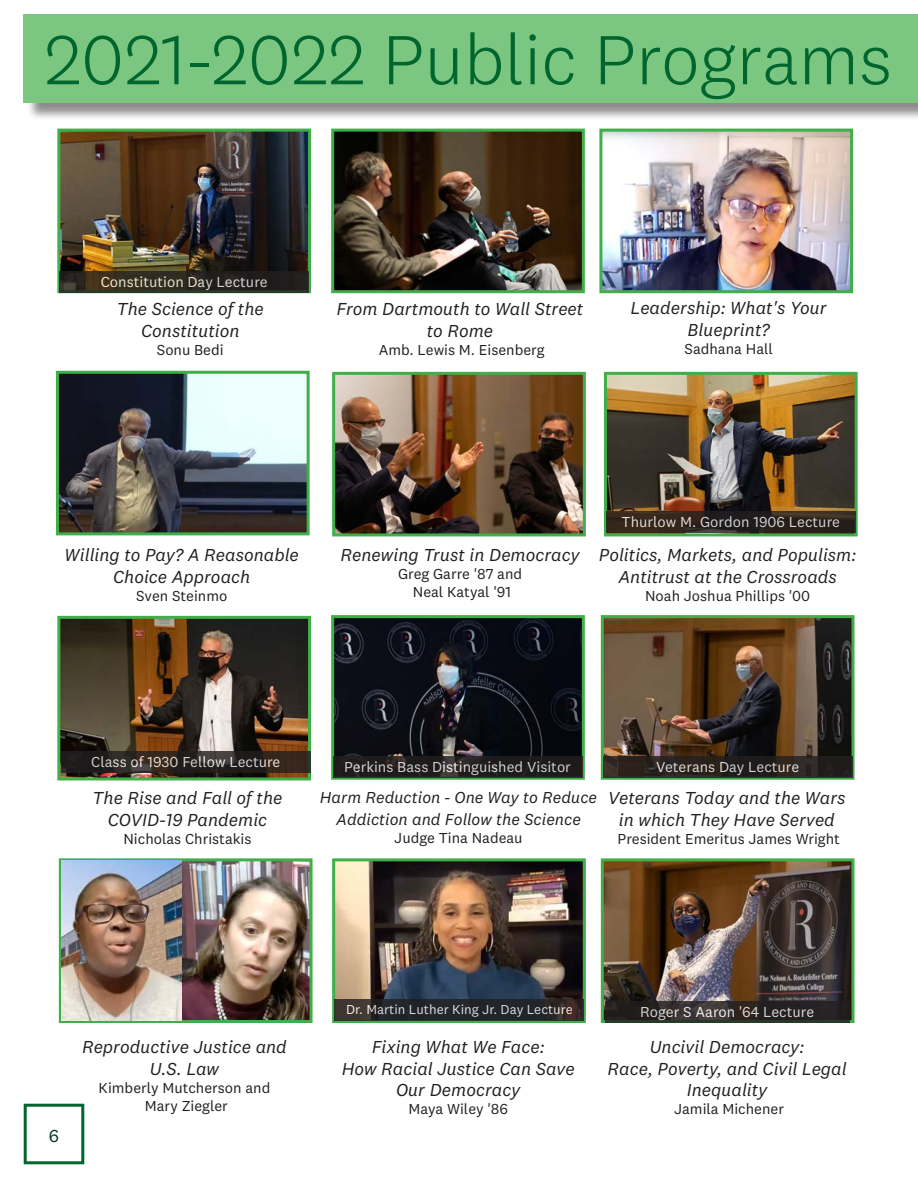
<style>
.page{position:relative;width:918px;height:1188px;background:#fff}
.page>*{position:absolute;margin:0;border:0;box-sizing:border-box;transform-origin:0 0}
.Page_Header{font:300 72px "National 2";color:#00662d}
.Public_Programs_titl{font:italic 18px/21.6px "National 2";color:#231f20;text-align:center}
.t1{font:18px "National 2";color:#003120}
.Public_Programs_titl-2{font:italic 16.5px/21.6px "National 2";color:#231f20;text-align:center}
.Public_Programs_Spea{font:15px "National 2";color:#231f20}
.t2{font:15px "National 2";color:#fff}
.t3{font:13.5px "National 2";color:#fff}
</style>
<div class="page">
<div style="left:24px;top:1104px;width:60px;height:60px;border:3px solid #00662d"></div>
<div style="left:26px;top:16px;width:892px;height:105px;background:#231f20;opacity:.75"></div>
<div style="left:24px;top:14px;width:894px;height:88px;background:#7bc782"></div>
<img style="left:61px;top:133px;width:246px;height:138px">
<div style="left:57px;top:129px;width:254px;height:164px;border:3px solid #40ae49"></div>
<img style="left:335px;top:133px;width:246px;height:156px">
<div style="left:331px;top:129px;width:254px;height:164px;border:3px solid #40ae49"></div>
<img style="left:603px;top:133px;width:246px;height:156px">
<div style="left:599px;top:129px;width:254px;height:164px;border:3px solid #40ae49"></div>
<img style="left:182px;top:862px;width:127px;height:157px">
<div style="left:59px;top:858px;width:254px;height:165px;border:3px solid #40ae49"></div>
<img style="left:336px;top:376px;width:246px;height:156px">
<div style="left:332px;top:372px;width:254px;height:164px;border:3px solid #40ae49"></div>
<img style="left:608px;top:376px;width:246px;height:135px">
<div style="left:604px;top:372px;width:254px;height:164px;border:3px solid #40ae49"></div>
<img style="left:61px;top:620px;width:246px;height:156px">
<div style="left:57px;top:616px;width:254px;height:164px;border:3px solid #40ae49"></div>
<img style="left:605px;top:619px;width:246px;height:137px">
<div style="left:601px;top:615px;width:254px;height:165px;border:3px solid #40ae49"></div>
<img style="left:336px;top:862px;width:246px;height:138px">
<div style="left:332px;top:858px;width:254px;height:165px;border:3px solid #40ae49"></div>
<img style="left:605px;top:862px;width:246px;height:157px">
<div style="left:601px;top:858px;width:254px;height:165px;border:3px solid #40ae49"></div>
<img style="left:335px;top:619px;width:246px;height:137px">
<div style="left:331px;top:615px;width:254px;height:165px;border:3px solid #40ae49"></div>
<svg style="left:605px;top:1001px;width:245px;height:21px;background:#2b2826"></svg>
<img style="left:60px;top:375px;width:246px;height:156px">
<div style="left:56px;top:371px;width:254px;height:164px;border:3px solid #40ae49"></div>
<img style="left:61px;top:860px;width:121px;height:161px">
<svg style="left:60px;top:271px;width:249px;height:21px;background:#2c281f"></svg>
<svg style="left:335px;top:1000px;width:249px;height:21px;background:#2a282a"></svg>
<svg style="left:603px;top:756px;width:249px;height:21px;background:#28221f"></svg>
<div style="left:333px;top:756px;width:249px;height:21px;background:#231f20"></div>
<svg style="left:61px;top:751px;width:249px;height:21px;background:#2c2421"></svg>
<svg style="left:606px;top:511px;width:249px;height:21px;background:#2d231d"></svg>
<p class="Page_Header" style="left:44px;top:19px;width:850px">2021-2022 Public Programs</p>
<p class="t2" style="left:101px;top:273px;width:168px">Constitution Day Lecture</p>
<p class="Public_Programs_titl" style="left:117px;top:298px;width:149px">The Science of the<br>Constitution</p>
<p class="Public_Programs_Spea" style="left:157px;top:341px;width:68px">Sonu Bedi</p>
<p class="Public_Programs_titl" style="left:336px;top:298px;width:249px">From Dartmouth to Wall Street to Rome</p>
<p class="Public_Programs_Spea" style="left:379px;top:341px;width:167px">Amb. Lewis M. Eisenberg</p>
<p class="Public_Programs_titl" style="left:631px;top:297px;width:198px">Leadership: What's Your<br>Blueprint?</p>
<p class="Public_Programs_Spea" style="left:685px;top:340px;width:90px">Sadhana Hall</p>
<p class="Public_Programs_titl" style="left:65px;top:544px;width:236px">Willing to Pay? A Reasonable<br>Choice Approach</p>
<p class="Public_Programs_Spea" style="left:136px;top:587px;width:93px">Sven Steinmo</p>
<p class="Public_Programs_titl" style="left:341px;top:544px;width:241px">Renewing Trust in Democracy</p>
<p class="Public_Programs_Spea" style="left:398px;top:565px;width:126px">Greg Garre '87 and</p>
<p class="Public_Programs_Spea" style="left:413px;top:583px;width:100px">Neal Katyal '91</p>
<p class="t2" style="left:622px;top:513px;width:220px">Thurlow M. Gordon 1906 Lecture</p>
<p class="Public_Programs_titl" style="left:599px;top:544px;width:259px">Politics, Markets, and Populism:<br>Antitrust at the Crossroads</p>
<p class="Public_Programs_Spea" style="left:645px;top:587px;width:167px">Noah Joshua Phillips '00</p>
<p class="t2" style="left:91px;top:753px;width:191px">Class of 1930 Fellow Lecture</p>
<p class="Public_Programs_titl" style="left:93px;top:787px;width:191px">The Rise and Fall of the<br>COVID-19 Pandemic</p>
<p class="Public_Programs_Spea" style="left:123px;top:830px;width:130px">Nicholas Christakis</p>
<p class="t2" style="left:344px;top:758px;width:228px">Perkins Bass Distinguished Visitor</p>
<p class="t2" style="left:656px;top:758px;width:145px">Veterans Day Lecture</p>
<p class="Public_Programs_titl-2" style="left:320px;top:787px;width:279px">Harm Reduction - One Way to Reduce<br>Addiction and Follow the Science</p>
<p class="Public_Programs_Spea" style="left:394px;top:829px;width:130px">Judge Tina Nadeau</p>
<p class="Public_Programs_titl" style="left:608px;top:787px;width:239px">Veterans Today and the Wars in which They Have Served</p>
<p class="Public_Programs_Spea" style="left:618px;top:830px;width:224px">President Emeritus James Wright</p>
<p class="t1" style="left:49px;top:1125px;width:12px">6</p>
<p class="Public_Programs_titl" style="left:82px;top:1036px;width:206px">Reproductive Justice and</p>
<p class="Public_Programs_titl" style="left:150px;top:1058px;width:71px">U.S. Law</p>
<p class="Public_Programs_Spea" style="left:99px;top:1079px;width:173px">Kimberly Mutcherson and</p>
<p class="Public_Programs_Spea" style="left:145px;top:1097px;width:85px">Mary Ziegler</p>
<p class="t3" style="left:346px;top:1002px;width:228px">Dr. Martin Luther King Jr. Day Lecture</p>
<p class="Public_Programs_titl" style="left:372px;top:1036px;width:174px">Fixing What We Face:</p>
<p class="Public_Programs_titl" style="left:342px;top:1058px;width:235px">How Racial Justice Can Save<br>Our Democracy</p>
<p class="Public_Programs_Spea" style="left:408px;top:1100px;width:101px">Maya Wiley '86</p>
<p class="t2" style="left:640px;top:1003px;width:175px">Roger S Aaron '64 Lecture</p>
<p class="Public_Programs_titl" style="left:650px;top:1036px;width:156px">Uncivil Democracy:</p>
<p class="Public_Programs_titl" style="left:608px;top:1058px;width:241px">Race, Poverty, and Civil Legal<br>Inequality</p>
<p class="Public_Programs_Spea" style="left:674px;top:1100px;width:111px">Jamila Michener</p>
</div>
